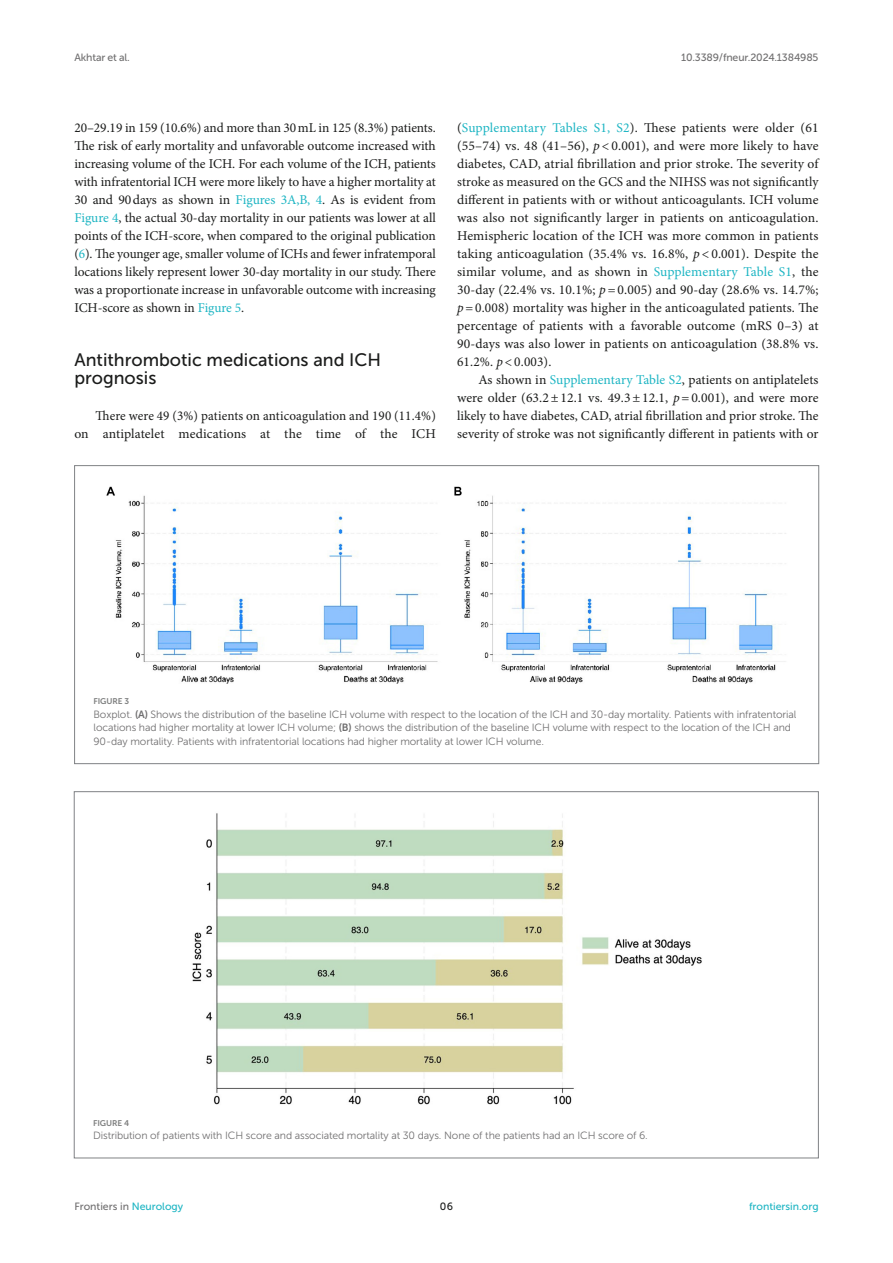
<style>
.page{position:relative;width:893px;height:1263px;background:#fff}
.page>*{position:absolute;margin:0;border:0;box-sizing:border-box;transform-origin:0 0}
.HEAD_2{font:18px/18px "Museo Sans 500";color:#1b1c1b}
.TEXT_FLUSH{font:13.5px/18px "Minion Pro";letter-spacing:.005em;color:#1b1c1b;text-align:justify}
.TEXT{font:13.5px/18px "Minion Pro";letter-spacing:.005em;color:#1b1c1b;text-align:justify}
.FIG_LEG{font:10.5px/13.5px "Museo Sans 300";letter-spacing:-.01em;color:#706f70}
.t1{font:10.5px "Museo Sans 500";letter-spacing:-.015em;color:#706f70}
.t2{font:10.5px "Museo Sans 500";color:#1db5c3}
.t3{font:10.5px "Museo Sans 500";color:#1b1c1b}
.FIG_HD{font:8.25px "Museo Sans 700";letter-spacing:-.01em;color:#7e7f7f}
.s1{color:#1db5c3}
.s2{font-style:italic}
.s3{font-family:"Museo Sans 700"}
</style>
<div class="page">
<img style="left:192px;top:813px;width:510px;height:292px">
<img style="left:106px;top:486px;width:680px;height:198px">
<p class="t1" style="left:74px;top:51px;width:57px">Akhtar et al.</p>
<p class="t1" style="left:681px;top:51px;width:139px">10.3389/fneur.2024.1384985</p>
<p class="TEXT_FLUSH" style="left:74px;top:119px;width:363px">20–29.19 in 159 (10.6%) and more than 30mL in 125 (8.3%) patients.<br>The risk of early mortality and unfavorable outcome increased with increasing volume of the ICH. For each volume of the ICH, patients with infratentorial ICH were more likely to have a higher mortality at 30 and 90days as shown in <span class="s1">Figures 3A,B, 4</span>. As is evident from <span class="s1">Figure 4</span>, the actual 30-day mortality in our patients was lower at all points of the ICH-score, when compared to the original publication (<span class="s1">6</span>). The younger age, smaller volume of ICHs and fewer infratemporal locations likely represent lower 30-day mortality in our study. There was a proportionate increase in unfavorable outcome with increasing ICH-score as shown in <span class="s1">Figure 5</span>.</p>
<p class="HEAD_2" style="left:74px;top:351px;width:308px">Antithrombotic medications and ICH prognosis</p>
<p class="TEXT_FLUSH" style="left:74px;top:407px;width:363px;text-align:right">There were 49 (3%) patients on anticoagulation and 190 (11.4%)<br>on antiplatelet medications at the time of the ICH</p>
<p class="TEXT_FLUSH" style="left:457px;top:119px;width:363px">(<span class="s1">Supplementary Tables S1, S2</span>). These patients were older (61 (55–74) vs. 48 (41–56), <span class="s2">p</span> &lt; 0.001), and were more likely to have diabetes, CAD, atrial fibrillation and prior stroke. The severity of stroke as measured on the GCS and the NIHSS was not significantly different in patients with or without anticoagulants. ICH volume was also not significantly larger in patients on anticoagulation.<br>Hemispheric location of the ICH was more common in patients taking anticoagulation (35.4% vs. 16.8%, <span class="s2">p</span> &lt; 0.001). Despite the similar volume, and as shown in <span class="s1">Supplementary Table S1</span>, the 30-day (22.4% vs. 10.1%; <span class="s2">p</span>= 0.005) and 90-day (28.6% vs. 14.7%; <span class="s2">p</span>= 0.008) mortality was higher in the anticoagulated patients. The percentage of patients with a favorable outcome (mRS 0–3) at 90-days was also lower in patients on anticoagulation (38.8% vs.<br>61.2%. <span class="s2">p</span> &lt; 0.003).</p>
<p class="TEXT" style="left:457px;top:371px;width:363px;text-indent:21px">As shown in <span class="s1">Supplementary Table S2</span>, patients on antiplatelets were older (63.2±12.1 vs. 49.3±12.1, <span class="s2">p</span>=0.001), and were more likely to have diabetes, CAD, atrial fibrillation and prior stroke. The severity of stroke was not significantly different in patients with or</p>
<p class="FIG_HD" style="left:94px;top:697px;width:37px">FIGURE 3</p>
<p class="FIG_LEG" style="left:94px;top:707px;width:704px">Boxplot. <span class="s3">(A)</span> Shows the distribution of the baseline ICH volume with respect to the location of the ICH and 30-day mortality. Patients with infratentorial locations had higher mortality at lower ICH volume; <span class="s3">(B)</span> shows the distribution of the baseline ICH volume with respect to the location of the ICH and<br>90-day mortality. Patients with infratentorial locations had higher mortality at lower ICH volume.</p>
<p class="FIG_HD" style="left:93px;top:1118px;width:37px">FIGURE 4</p>
<p class="FIG_LEG" style="left:93px;top:1129px;width:556px">Distribution of patients with ICH score and associated mortality at 30 days. None of the patients had an ICH score of 6.</p>
<p class="t1" style="left:74px;top:1200px;width:110px">Frontiers in <span class="s1">Neurology</span></p>
<p class="t3" style="left:440px;top:1200px;width:15px">06</p>
<p class="t2" style="left:749px;top:1200px;width:71px">frontiersin.org</p>
</div>
